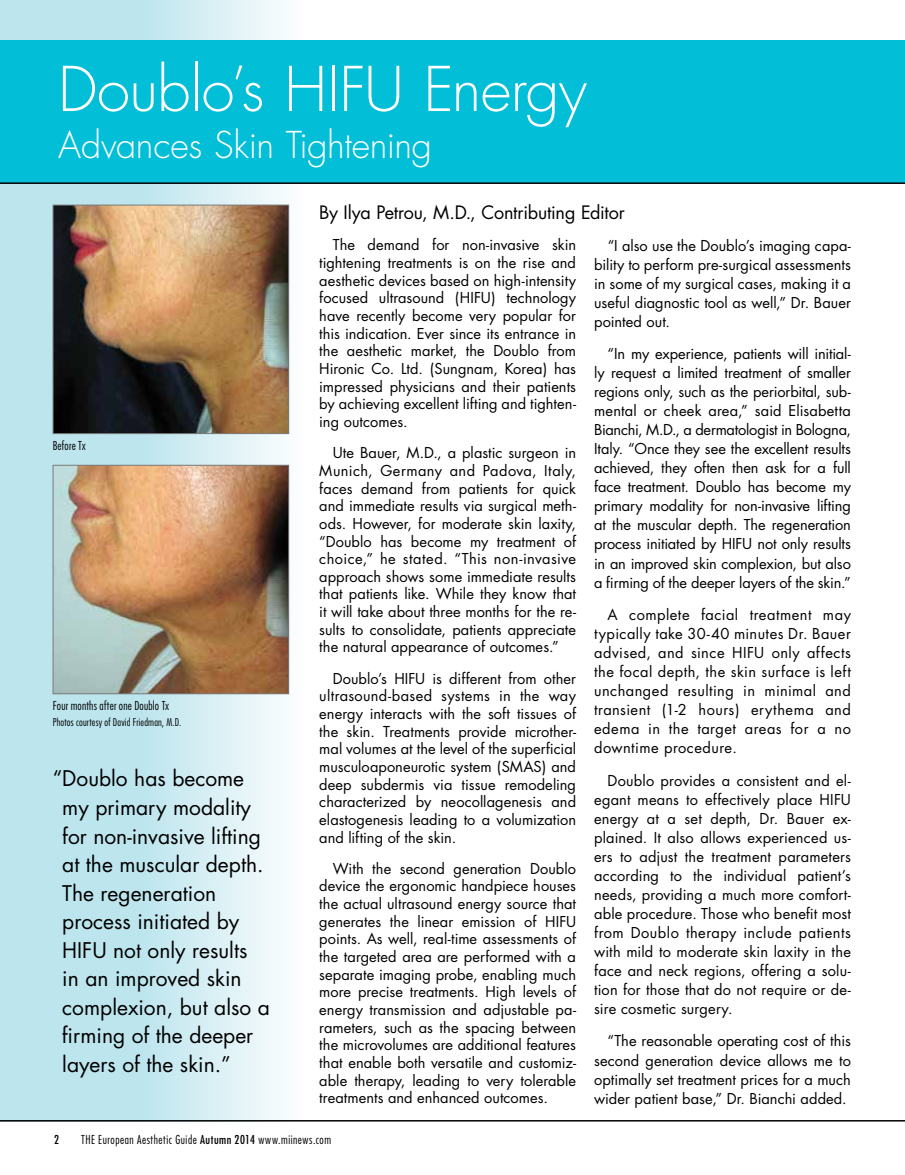
<style>
.page{position:relative;width:905px;height:1175px;background:#fff}
.page>*{position:absolute;margin:0;border:0;box-sizing:border-box;transform-origin:0 0}
.t1{font:300 60px "Futura";letter-spacing:-.01em;color:#fff}
.t2{font:300 36px "Futura";letter-spacing:-.01em;color:#fff}
.t3{font:21px/28.5px "Futura";color:#000}
.t4{font:18px "Futura";letter-spacing:-.01em;color:#000}
.t5{font:14.7px/17.7px "Futura";letter-spacing:.005em;color:#000;text-align:justify}
.t6{font:300 condensed 12px "Futura";letter-spacing:.04em;color:#000}
.t7{font:300 condensed 12px "Futura";letter-spacing:.015em;color:#000}
.t8{font:condensed 12px "Futura";color:#000}
.t9{font:300 condensed 10.5px "Futura";letter-spacing:.02em;color:#000}
.s1{font-weight:400}
</style>
<div class="page">
<svg style="left:0;top:0;width:290px;height:1120px;background:#c9e9f0"></svg>
<div style="left:0;top:40px;width:904px;height:142px;background:#03bed7"></div>
<hr style="left:0;top:182px;width:904px;height:2px;background:#000">
<hr style="left:0;top:1120px;width:904px;height:1px;background:#000">
<img style="left:55px;top:207px;width:232px;height:225px">
<div style="left:53px;top:205px;width:236px;height:229px;border:1px solid #7a7a7a"></div>
<img style="left:55px;top:467px;width:232px;height:225px">
<div style="left:53px;top:465px;width:236px;height:229px;border:1px solid #7a7a7a"></div>
<h1 class="t1" style="left:58px;top:53px;width:530px">Doublo’s HIFU Energy</h1>
<h2 class="t2" style="left:58px;top:123px;width:375px">Advances Skin Tightening</h2>
<p class="t4" style="left:319px;top:200px;width:307px">By Ilya Petrou, M.D., Contributing Editor</p>
<p class="t7" style="left:53px;top:438px;width:35px">Before Tx</p>
<p class="t7" style="left:53px;top:698px;width:118px">Four months after one Doublo Tx</p>
<p class="t9" style="left:53px;top:716px;width:130px">Photos courtesy of David Friedman, M.D.</p>
<h3 class="t3" style="left:62px;top:764px;width:209px;text-indent:-10px">“Doublo has become my primary modality for non-invasive lifting at the muscular depth.<br>The regeneration process initiated by<br>HIFU not only results<br>in an improved skin complexion, but also a firming of the deeper layers of the skin.”</h3>
<p class="t5" style="left:319px;top:236px;width:258px;text-indent:13px">The demand for non-invasive skin tightening treatments is on the rise and aesthetic devices based on high-intensity focused ultrasound (HIFU) technology have recently become very popular for this indication. Ever since its entrance in the aesthetic market, the Doublo from Hironic Co. Ltd. (Sungnam, Korea) has impressed physicians and their patients by achieving excellent lifting and tighten&shy;ing outcomes.</p>
<p class="t5" style="left:319px;top:444px;width:258px;text-indent:13px">Ute Bauer, M.D., a plastic surgeon in Munich, Germany and Padova, Italy, faces demand from patients for quick and immediate results via surgical meth&shy;ods. However, for moderate skin laxity, “Doublo has become my treatment of choice,” he stated. “This non-invasive approach shows some immediate results that patients like. While they know that it will take about three months for the re&shy;sults to consolidate, patients appreciate the natural appearance of outcomes.”</p>
<p class="t5" style="left:319px;top:669px;width:258px;text-indent:13px">Doublo’s HIFU is different from other ultrasound-based systems in the way energy interacts with the soft tissues of the skin. Treatments provide microther&shy;mal volumes at the level of the superficial musculoaponeurotic system (SMAS) and deep subdermis via tissue remodeling characterized by neocollagenesis and elastogenesis leading to a volumization and lifting of the skin.</p>
<p class="t5" style="left:319px;top:859px;width:258px;text-indent:13px">With the second generation Doublo device the ergonomic handpiece houses the actual ultrasound energy source that generates the linear emission of HIFU points. As well, real-time assessments of the targeted area are performed with a separate imaging probe, enabling much more precise treatments. High levels of energy transmission and adjustable pa&shy;rameters, such as the spacing between the microvolumes are additional features that enable both versatile and customiz&shy;able therapy, leading to very tolerable treatments and enhanced outcomes.</p>
<p class="t8" style="left:54px;top:1132px;width:6px">2</p>
<p class="t6" style="left:81px;top:1132px;width:251px">THE European Aesthetic Guide <span class="s1">Autumn 2014</span> www.miinews.com</p>
<p class="t5" style="left:594px;top:236px;width:258px;line-height:19px;text-indent:14px">“I also use the Doublo’s imaging capa&shy;bility to perform pre-surgical assessments in some of my surgical cases, making it a useful diagnostic tool as well,” Dr. Bauer pointed out.</p>
<p class="t5" style="left:594px;top:344px;width:258px;line-height:19px;text-indent:14px">“In my experience, patients will initial&shy;ly request a limited treatment of smaller regions only, such as the periorbital, sub&shy;mental or cheek area,” said Elisabetta Bianchi, M.D., a dermatologist in Bologna, Italy. “Once they see the excellent results achieved, they often then ask for a full face treatment. Doublo has become my primary modality for non-invasive lifting at the muscular depth. The regeneration process initiated by HIFU not only results in an improved skin complexion, but also a firming of the deeper layers of the skin.”</p>
<p class="t5" style="left:594px;top:605px;width:258px;line-height:19px;text-indent:13px">A complete facial treatment may typically take 30-40 minutes Dr. Bauer advised, and since HIFU only affects the focal depth, the skin surface is left unchanged resulting in minimal and transient (1-2 hours) erythema and edema in the target areas for a no downtime procedure.</p>
<p class="t5" style="left:594px;top:771px;width:258px;line-height:19px;text-indent:14px">Doublo provides a consistent and el&shy;egant means to effectively place HIFU energy at a set depth, Dr. Bauer ex&shy;plained. It also allows experienced us&shy;ers to adjust the treatment parameters according to the individual patient’s needs, providing a much more comfort&shy;able procedure. Those who benefit most from Doublo therapy include patients with mild to moderate skin laxity in the face and neck regions, offering a solu&shy;tion for those that do not require or de&shy;sire cosmetic surgery.</p>
<p class="t5" style="left:594px;top:1031px;width:258px;line-height:19px;text-indent:13px">“The reasonable operating cost of this second generation device allows me to optimally set treatment prices for a much wider patient base,” Dr. Bianchi added.</p>
</div>
